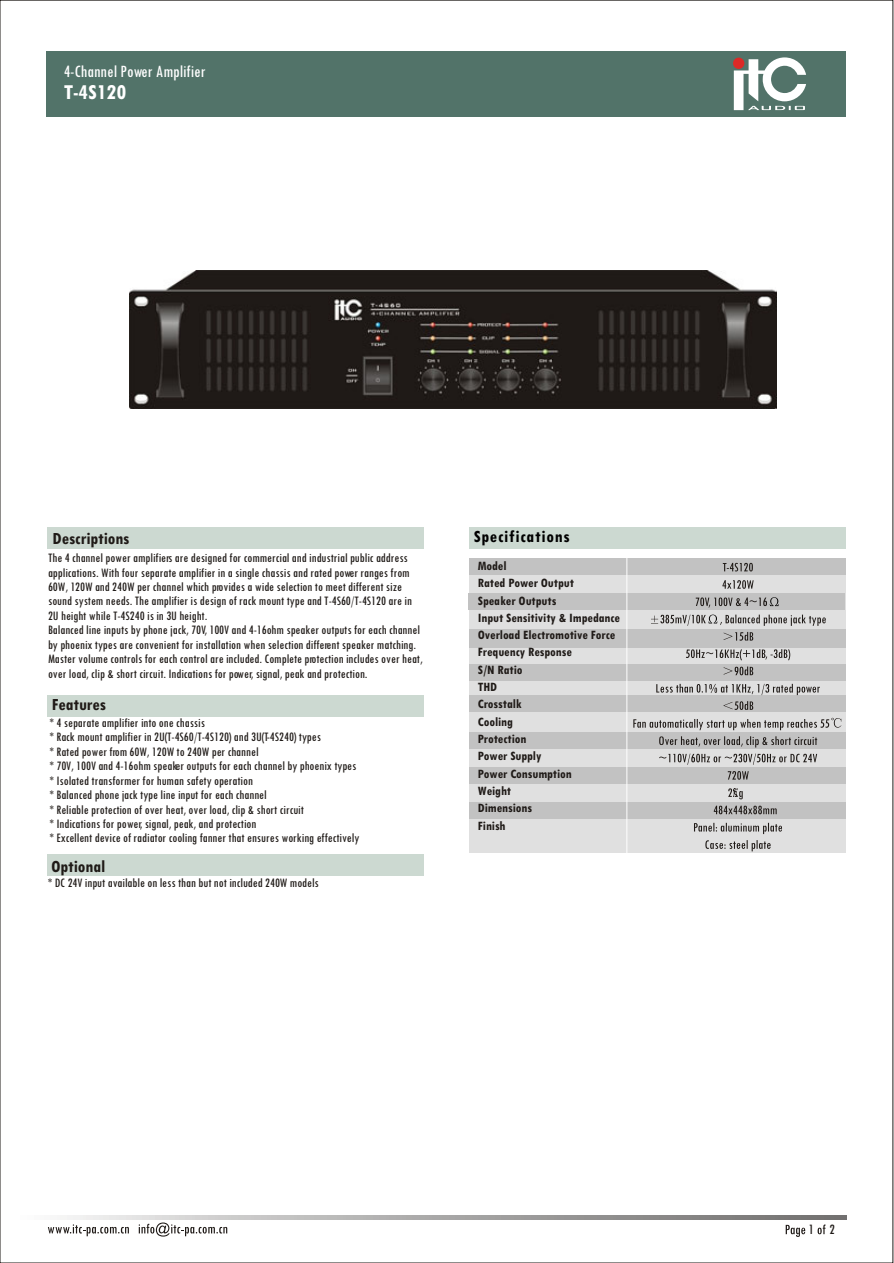
<style>
.page{position:relative;width:894px;height:1263px;background:#fff}
.page>*{position:absolute;margin:0;border:0;box-sizing:border-box;transform-origin:0 0}
.t1{font:700 22.5px "Tw Cen MT Condensed";color:#fff}
.t2{font:700 18px "Tw Cen MT Condensed";color:#1f1a17}
.t3{font:18px "Tw Cen MT Condensed";color:#fff}
.t4{font:700 18px "Tw Cen MT Condensed";letter-spacing:.045em;color:#000}
.t5{font:15px "Tw Cen MT Condensed";color:#1f1a17}
.t6{font:13.5px/14.4px "Tw Cen MT Condensed";color:#1f1a17}
.t7{font:700 13.5px/17.2px "Tw Cen MT Condensed";color:#1f1a17}
</style>
<div class="page">
<div style="left:470px;top:558px;width:376px;height:295px;background:#e0e0e0"></div>
<div style="left:47px;top:51px;width:799px;height:65px;background:#527369"></div>
<svg style="left:734px;top:57px;width:72px;height:53px"></svg>
<svg style="left:786px;top:1225px;width:19px;height:12px"></svg>
<svg style="left:818px;top:1225px;width:8px;height:9px"></svg>
<svg style="left:48px;top:1224px;width:81px;height:12px"></svg>
<svg style="left:139px;top:1223px;width:88px;height:14px"></svg>
<div style="left:47px;top:527px;width:376px;height:22px;background:#ccd9d1"></div>
<div style="left:470px;top:527px;width:376px;height:22px;background:#ccd9d1"></div>
<div style="left:470px;top:558px;width:376px;height:17px;background:#c2c2c2"></div>
<div style="left:469px;top:593px;width:376px;height:17px;background:#c2c2c2"></div>
<div style="left:470px;top:629px;width:376px;height:18px;background:#c2c2c2"></div>
<div style="left:470px;top:664px;width:376px;height:17px;background:#c2c2c2"></div>
<div style="left:470px;top:696px;width:376px;height:16px;background:#c2c2c2"></div>
<div style="left:47px;top:695px;width:376px;height:22px;background:#ccd9d1"></div>
<div style="left:47px;top:854px;width:376px;height:22px;background:#ccd9d1"></div>
<div style="left:470px;top:733px;width:376px;height:16px;background:#c2c2c2"></div>
<div style="left:469px;top:767px;width:377px;height:17px;background:#c2c2c2"></div>
<div style="left:470px;top:803px;width:376px;height:16px;background:#c2c2c2"></div>
<hr style="left:626px;top:558px;width:1px;height:297px;background:#fff">
<svg style="left:705px;top:840px;width:66px;height:11px"></svg>
<svg style="left:633px;top:563px;width:208px;height:271px"></svg>
<img style="left:129px;top:270px;width:647px;height:139px">
<h2 class="t3" style="left:64px;top:65px;width:143px">4-Channel Power Amplifier</h2>
<h1 class="t1" style="left:64px;top:85px;width:64px">T-4S120</h1>
<h2 class="t2" style="left:53px;top:533px;width:78px">Descriptions</h2>
<p class="t6" style="left:48px;top:552px;width:376px">The 4 channel power amplifiers are designed for commercial and industrial public address applications. With four separate amplifier in a single chassis and rated power ranges from 60W, 120W and 240W per channel which provides a wide selection to meet different size sound system needs. The amplifier is design of rack mount type and T-4S60/T-4S120 are in 2U height while T-4S240 is in 3U height.<br>Balanced line inputs by phone jack, 70V, 100V and 4-16ohm speaker outputs for each channel by phoenix types are convenient for installation when selection different speaker matching.<br>Master volume controls for each control are included. Complete protection includes over heat, over load, clip &amp; short circuit. Indications for power, signal, peak and protection.</p>
<p class="t6" style="left:50px;top:717px;width:311px">* 4 separate amplifier into one chassis<br>* Rack mount amplifier in 2U(T-4S60/T-4S120) and 3U(T-4S240) types<br>* Rated power from 60W, 120W to 240W per channel<br>* 70V, 100V and 4-16ohm speaker outputs for each channel by phoenix types * Isolated transformer for human safety operation<br>* Balanced phone jack type line input for each channel<br>* Reliable protection of over heat, over load, clip &amp; short circuit<br>* Indications for power, signal, peak, and protection<br>* Excellent device of radiator cooling fanner that ensures working effectively</p>
<p class="t6" style="left:48px;top:876px;width:273px">* DC 24V input available on less than but not included 240W models</p>
<h2 class="t2" style="left:52px;top:698px;width:56px">Features</h2>
<h2 class="t2" style="left:51px;top:860px;width:56px">Optional</h2>
<h2 class="t4" style="left:474px;top:531px;width:97px">Specifications</h2>
<p class="t7" style="left:478px;top:558px;width:144px">Model<br>Rated Power Output<br>Speaker Outputs<br>Input Sensitivity &amp; Impedance<br>Overload Electromotive Force<br>Frequency Response<br>S/N Ratio<br>THD<br>Crosstalk<br>Cooling<br>Protection<br>Power Supply<br>Power Consumption<br>Weight<br>Dimensions<br>Finish</p>
<p class="t5" style="left:809px;top:1225px;width:28px">1 2</p>
</div>
